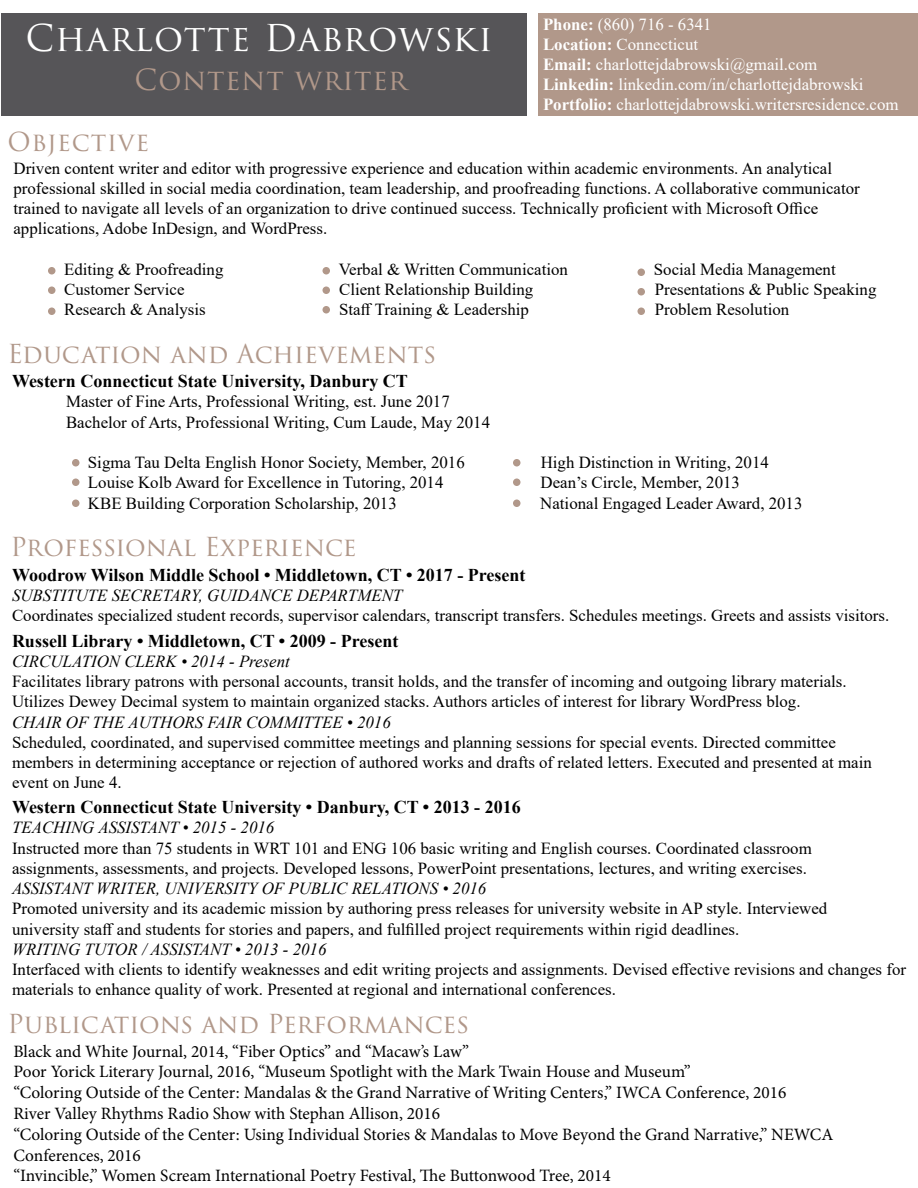
<style>
.page{position:relative;width:918px;height:1188px;background:#fff}
.page>*{position:absolute;margin:0;border:0;box-sizing:border-box;transform-origin:0 0}
.t1{font:36px "Trajan Pro 3";letter-spacing:.025em;color:#fff}
.t2{font:28.5px "Trajan Pro 3";letter-spacing:.03em;color:#b1988a}
.t3{font:25.5px "Trajan Pro 3";color:#b1988a}
.t4{font:25.5px "Trajan Pro 3";letter-spacing:.03em;color:#b1988a}
.t5{font:700 18px "Times New Roman";color:#000}
.t6{font:17.4px/20.9px "Minion Pro";color:#000}
.t7{font:16.8px/20.2px "Times New Roman";color:#000}
.t8{font:italic 16.8px "Times New Roman";color:#000}
.t9{font:16.8px/20.1px "Times New Roman";color:#fff}
.s1{font-weight:700}
</style>
<div class="page">
<div style="left:48px;top:267px;width:8px;height:7px;background:#b1988a;border-radius:50%"></div>
<div style="left:48px;top:286px;width:8px;height:8px;background:#b1988a;border-radius:50%"></div>
<div style="left:48px;top:308px;width:8px;height:7px;background:#b1988a;border-radius:50%"></div>
<div style="left:322px;top:267px;width:8px;height:7px;background:#b1988a;border-radius:50%"></div>
<div style="left:322px;top:286px;width:8px;height:8px;background:#b1988a;border-radius:50%"></div>
<div style="left:322px;top:306px;width:8px;height:8px;background:#b1988a;border-radius:50%"></div>
<div style="left:638px;top:268px;width:7px;height:8px;background:#b1988a;border-radius:50%"></div>
<div style="left:638px;top:288px;width:7px;height:8px;background:#b1988a;border-radius:50%"></div>
<div style="left:638px;top:308px;width:7px;height:7px;background:#b1988a;border-radius:50%"></div>
<div style="left:72px;top:459px;width:8px;height:7px;background:#b1988a;border-radius:50%"></div>
<div style="left:72px;top:478px;width:8px;height:8px;background:#b1988a;border-radius:50%"></div>
<div style="left:72px;top:500px;width:8px;height:7px;background:#b1988a;border-radius:50%"></div>
<div style="left:513px;top:459px;width:7px;height:7px;background:#b1988a;border-radius:50%"></div>
<div style="left:513px;top:478px;width:7px;height:8px;background:#b1988a;border-radius:50%"></div>
<div style="left:513px;top:500px;width:7px;height:7px;background:#b1988a;border-radius:50%"></div>
<div style="left:2px;top:14px;width:525px;height:102px;background:#565558"></div>
<div style="left:538px;top:14px;width:380px;height:102px;background:#b1988a"></div>
<h1 class="t1" style="left:26px;top:13px;width:468px">Charlotte Dabrowski</h1>
<h2 class="t2" style="left:135px;top:61px;width:274px">Content writer</h2>
<h3 class="t4" style="left:8px;top:124px;width:143px">Objective</h3>
<p class="t9" style="left:543px;top:13px;width:357px"><span class="s1">Phone:</span> (860) 716 - 6341<br><span class="s1">Location:</span> Connecticut<br><span class="s1">Email:</span> charlottejdabrowski@gmail.com<br><span class="s1">Linkedin:</span> linkedin.com/in/charlottejdabrowski <span class="s1">Portfolio:</span> charlottejdabrowski.writersresidence.com</p>
<p class="t7" style="left:14px;top:157px;width:848px">Driven content writer and editor with progressive experience and education within academic environments. An analytical professional skilled in social media coordination, team leadership, and proofreading functions. A collaborative communicator trained to navigate all levels of an organization to drive continued success. Technically proficient with Microsoft Office applications, Adobe InDesign, and WordPress.</p>
<p class="t7" style="left:64px;top:259px;width:161px">Editing &amp; Proofreading</p>
<p class="t7" style="left:339px;top:259px;width:231px">Verbal &amp; Written Communication</p>
<p class="t7" style="left:654px;top:259px;width:183px">Social Media Management</p>
<p class="t7" style="left:64px;top:279px;width:122px">Customer Service</p>
<p class="t7" style="left:339px;top:279px;width:196px">Client Relationship Building</p>
<p class="t7" style="left:655px;top:279px;width:223px">Presentations &amp; Public Speaking</p>
<p class="t7" style="left:64px;top:299px;width:143px">Research &amp; Analysis</p>
<p class="t7" style="left:339px;top:299px;width:191px">Staff Training &amp; Leadership</p>
<p class="t7" style="left:655px;top:299px;width:136px">Problem Resolution</p>
<h3 class="t3" style="left:8px;top:336px;width:430px">Education and Achievements</h3>
<p class="t5" style="left:12px;top:368px;width:397px">Western Connecticut State University, Danbury CT</p>
<p class="t7" style="left:66px;top:391px;width:426px">Master of Fine Arts, Professional Writing, est. June 2017<br>Bachelor of Arts, Professional Writing, Cum Laude, May 2014</p>
<p class="t7" style="left:88px;top:452px;width:378px">Sigma Tau Delta English Honor Society, Member, 2016</p>
<p class="t7" style="left:541px;top:452px;width:230px">High Distinction in Writing, 2014</p>
<p class="t7" style="left:88px;top:472px;width:357px">Louise Kolb Award for Excellence in Tutoring, 2014</p>
<p class="t7" style="left:541px;top:472px;width:201px">Dean’s Circle, Member, 2013</p>
<p class="t7" style="left:88px;top:492px;width:310px">KBE Building Corporation Scholarship, 2013</p>
<p class="t7" style="left:540px;top:492px;width:264px">National Engaged Leader Award, 2013</p>
<h3 class="t3" style="left:10px;top:529px;width:348px">Professional Experience</h3>
<p class="t5" style="left:12px;top:562px;width:515px">Woodrow Wilson Middle School • Middletown, CT • 2017 - Present</p>
<p class="t8" style="left:12px;top:584px;width:392px">SUBSTITUTE SECRETARY, GUIDANCE DEPARTMENT</p>
<p class="t7" style="left:12px;top:605px;width:879px">Coordinates specialized student records, supervisor calendars, transcript transfers. Schedules meetings. Greets and assists visitors.</p>
<p class="t5" style="left:12px;top:628px;width:388px">Russell Library • Middletown, CT • 2009 - Present</p>
<p class="t8" style="left:12px;top:650px;width:279px">CIRCULATION CLERK • 2014 - Present</p>
<p class="t7" style="left:12px;top:671px;width:836px">Facilitates library patrons with personal accounts, transit holds, and the transfer of incoming and outgoing library materials.<br>Utilizes Dewey Decimal system to maintain organized stacks. Authors articles of interest for library WordPress blog.</p>
<p class="t8" style="left:12px;top:711px;width:380px">CHAIR OF THE AUTHORS FAIR COMMITTEE • 2016</p>
<p class="t7" style="left:12px;top:732px;width:861px">Scheduled, coordinated, and supervised committee meetings and planning sessions for special events. Directed committee members in determining acceptance or rejection of authored works and drafts of related letters. Executed and presented at main event on June 4.</p>
<p class="t5" style="left:12px;top:794px;width:510px">Western Connecticut State University • Danbury, CT • 2013 - 2016</p>
<p class="t8" style="left:12px;top:816px;width:264px">TEACHING ASSISTANT • 2015 - 2016</p>
<p class="t7" style="left:12px;top:837px;width:801px">Instructed more than 75 students in WRT 101 and ENG 106 basic writing and English courses. Coordinated classroom assignments, assessments, and projects. Developed lessons, PowerPoint presentations, lectures, and writing exercises.</p>
<p class="t8" style="left:12px;top:877px;width:476px">ASSISTANT WRITER, UNIVERSITY OF PUBLIC RELATIONS • 2016</p>
<p class="t7" style="left:12px;top:898px;width:817px">Promoted university and its academic mission by authoring press releases for university website in AP style. Interviewed university staff and students for stories and papers, and fulfilled project requirements within rigid deadlines.</p>
<p class="t8" style="left:12px;top:938px;width:316px">WRITING TUTOR / ASSISTANT • 2013 - 2016</p>
<p class="t7" style="left:12px;top:959px;width:896px">Interfaced with clients to identify weaknesses and edit writing projects and assignments. Devised effective revisions and changes for materials to enhance quality of work. Presented at regional and international conferences.</p>
<h3 class="t3" style="left:8px;top:1006px;width:463px">Publications and Performances</h3>
<p class="t6" style="left:14px;top:1041px;width:821px">Black and White Journal, 2014, “Fiber Optics” and “Macaw’s Law”<br>Poor Yorick Literary Journal, 2016, “Museum Spotlight with the Mark Twain House and Museum”<br>“Coloring Outside of the Center: Mandalas &amp; the Grand Narrative of Writing Centers,” IWCA Conference, 2016<br>River Valley Rhythms Radio Show with Stephan Allison, 2016<br>“Coloring Outside of the Center: Using Individual Stories &amp; Mandalas to Move Beyond the Grand Narrative,” NEWCA Conferences, 2016<br>“Invincible,” Women Scream International Poetry Festival, The Buttonwood Tree, 2014</p>
</div>
